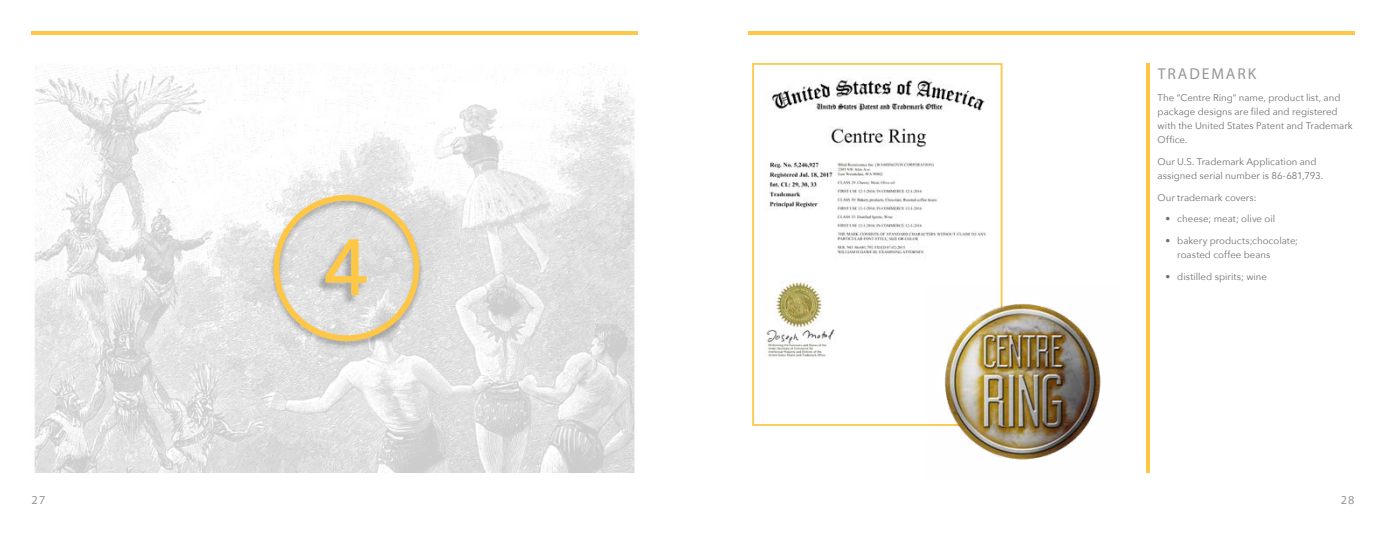
<style>
.page{position:relative;width:1386px;height:536px;background:#fff}
.page>*{position:absolute;margin:0;border:0;box-sizing:border-box;transform-origin:0 0}
.t1{font:500 78.75px "Avenir Next";color:#fec745}
.t2{font:15.75px "Myriad Pro";letter-spacing:.12em;color:#969696}
.t3{font:12.25px "Myriad Pro";color:#969696}
.t4{font:9.62px/14px "Avenir Next";color:#6f6f6f}
</style>
<div class="page">
<hr style="left:748px;top:32px;width:606px;height:3px;background:#fec745">
<hr style="left:32px;top:32px;width:606px;height:3px;background:#fec745">
<hr style="left:1147px;top:63px;width:3px;height:409px;background:#fec745">
<img style="left:766px;top:77px;width:220px;height:280px">
<div style="left:752px;top:63px;width:250px;height:362px;border:2px solid #fec745"></div>
<img style="left:925px;top:284px;width:176px;height:176px">
<img style="left:34px;top:65px;width:601px;height:407px">
<div style="left:269px;top:194px;width:156px;height:156px;background:#000;opacity:.25"></div>
<svg style="left:274px;top:195px;width:145px;height:146px;background:#e2dac8"></svg>
<div style="left:315px;top:241px;width:51px;height:65px;background:#000;opacity:.25"></div>
<h1 class="t1" style="left:323px;top:200px;width:48px">4</h1>
<h2 class="t2" style="left:1158px;top:64px;width:100px">TRADEMARK</h2>
<p class="t4" style="left:1158px;top:90px;width:197px">The “Centre Ring” name, product list, and package designs are filed and registered with the United States Patent and Trademark Office.</p>
<p class="t4" style="left:1158px;top:154px;width:167px">Our U.S. Trademark Application and assigned serial number is 86-681,793.</p>
<p class="t4" style="left:1158px;top:190px;width:101px">Our trademark covers:</p>
<p class="t4" style="left:1165px;top:212px;width:111px">• cheese; meat; olive oil</p>
<p class="t4" style="left:1177px;top:233px;width:122px;text-indent:-12px">• bakery products;chocolate; roasted coffee beans</p>
<p class="t4" style="left:1165px;top:269px;width:103px">• distilled spirits; wine</p>
<p class="t3" style="left:32px;top:492px;width:15px">27</p>
<p class="t3" style="left:1341px;top:492px;width:15px">28</p>
</div>
